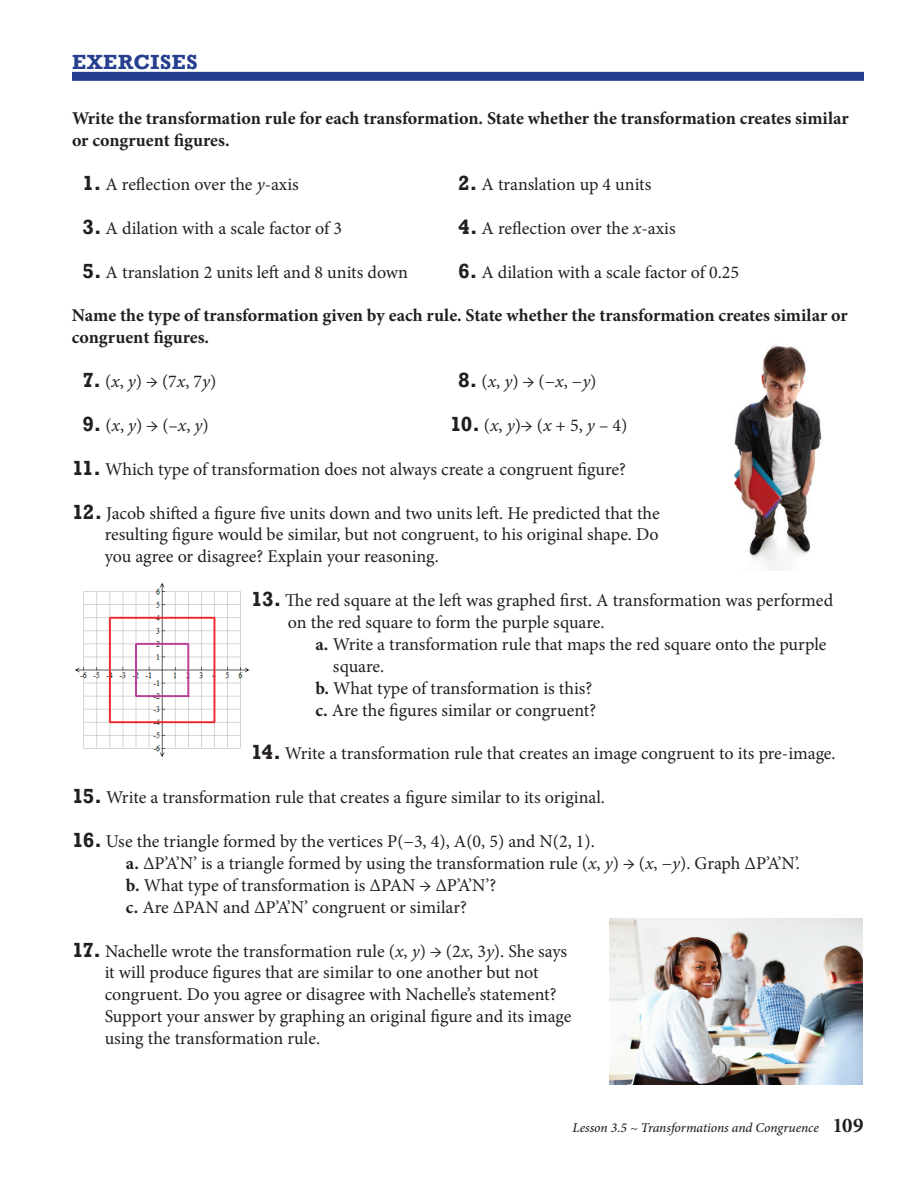
<style>
.page{position:relative;width:918px;height:1188px;background:#fff}
.page>*{position:absolute;margin:0;border:0;box-sizing:border-box;transform-origin:0 0}
.t1{font:700 21px "Rockwell";letter-spacing:.025em;color:#253f8e}
.t2{font:18px/21.9px "Minion Pro";color:#231f20}
.t3{font:700 18px/21.9px "Minion Pro";letter-spacing:-.005em;color:#231f20}
.t4{font:italic 500 13.5px "Minion Pro";letter-spacing:-.005em;color:#231f20}
.s1{font-family:"Rockwell";font-weight:700;font-size:21px}
.s2{font-style:italic}
.s3{font-weight:700}
.s4{font-weight:700;font-style:normal;font-size:21px}
</style>
<div class="page">
<div style="left:72px;top:72px;width:792px;height:9px;background:#253f8e"></div>
<img style="left:609px;top:918px;width:253px;height:166px">
<img style="left:75px;top:582px;width:175px;height:176px">
<img style="left:734px;top:345px;width:88px;height:225px">
<p class="t1" style="left:72px;top:49px;width:127px">EXERCISES</p>
<p class="t3" style="left:72px;top:107px;width:778px">Write the transformation rule for each transformation. State whether the transformation creates similar or congruent figures.</p>
<p class="t2" style="left:82px;top:173px;width:218px"><span class="s1">1.</span> A reflection over the <span class="s2">y</span>-axis</p>
<p class="t2" style="left:458px;top:173px;width:195px"><span class="s1">2.</span> A translation up 4 units</p>
<p class="t2" style="left:82px;top:217px;width:261px"><span class="s1">3.</span> A dilation with a scale factor of 3</p>
<p class="t2" style="left:458px;top:217px;width:219px"><span class="s1">4.</span> A reflection over the <span class="s2">x</span>-axis</p>
<p class="t2" style="left:82px;top:261px;width:327px"><span class="s1">5.</span> A translation 2 units left and 8 units down</p>
<p class="t2" style="left:458px;top:261px;width:283px"><span class="s1">6.</span> A dilation with a scale factor of 0.25</p>
<p class="t3" style="left:72px;top:305px;width:777px">Name the type of transformation given by each rule. State whether the transformation creates similar or congruent figures.</p>
<p class="t2" style="left:82px;top:371px;width:135px"><span class="s1">7.</span> (<span class="s2">x</span>, <span class="s2">y</span>) → (7<span class="s2">x</span>, 7<span class="s2">y</span>)</p>
<p class="t2" style="left:458px;top:371px;width:140px"><span class="s1">8.</span> (<span class="s2">x</span>, <span class="s2">y</span>) → (−<span class="s2">x</span>, −<span class="s2">y</span>)</p>
<p class="t2" style="left:82px;top:414px;width:128px"><span class="s1">9.</span> (<span class="s2">x</span>, <span class="s2">y</span>) → (–<span class="s2">x</span>, <span class="s2">y</span>)</p>
<p class="t2" style="left:450px;top:414px;width:179px"><span class="s1">10.</span> (<span class="s2">x</span>, <span class="s2">y</span>)→ (<span class="s2">x</span> + 5, <span class="s2">y</span> – 4)</p>
<p class="t2" style="left:72px;top:458px;width:556px"><span class="s1">11.</span> Which type of transformation does not always create a congruent figure?</p>
<p class="t2" style="left:105px;top:502px;width:557px;text-align:justify;text-indent:-33px"><span class="s1">12.</span> Jacob shifted a figure five units down and two units left. He predicted that the resulting figure would be similar, but not congruent, to his original shape. Do you agree or disagree? Explain your reasoning.</p>
<p class="t2" style="left:288px;top:590px;width:547px;text-indent:-37px"><span class="s1">13.</span> The red square at the left was graphed first. A transformation was performed on the red square to form the purple square.</p>
<p class="t2" style="left:315px;top:633px;width:513px"><span class="s3">a.</span> Write a transformation rule that maps the red square onto the purple</p>
<p class="t2" style="left:333px;top:655px;width:53px">square.</p>
<p class="t2" style="left:315px;top:677px;width:278px"><span class="s3">b.</span> What type of transformation is this?</p>
<p class="t2" style="left:315px;top:699px;width:282px"><span class="s3">c.</span> Are the figures similar or congruent?</p>
<p class="t2" style="left:251px;top:743px;width:586px"><span class="s1">14.</span> Write a transformation rule that creates an image congruent to its pre-image.</p>
<p class="t2" style="left:72px;top:787px;width:535px"><span class="s1">15.</span> Write a transformation rule that creates a figure similar to its original.</p>
<p class="t2" style="left:126px;top:830px;width:675px;text-indent:-54px"><span class="s1">16.</span> Use the triangle formed by the vertices P(−3, 4), A(0, 5) and N(2, 1).<br><span class="s3">a.</span> ∆P’A’N’ is a triangle formed by using the transformation rule (<span class="s2">x</span>, <span class="s2">y</span>) → (<span class="s2">x</span>, −<span class="s2">y</span>). Graph ∆P’A’N’. <span class="s3">b.</span> What type of transformation is ∆PAN → ∆P’A’N’?<br><span class="s3">c.</span> Are ∆PAN and ∆P’A’N’ congruent or similar?</p>
<p class="t2" style="left:105px;top:940px;width:468px;text-indent:-33px"><span class="s1">17.</span> Nachelle wrote the transformation rule (<span class="s2">x</span>, <span class="s2">y</span>) → (2<span class="s2">x</span>, 3<span class="s2">y</span>). She says it will produce figures that are similar to one another but not congruent. Do you agree or disagree with Nachelle’s statement?<br>Support your answer by graphing an original figure and its image using the transformation rule.</p>
<p class="t4" style="left:573px;top:1118px;width:293px">Lesson 3.5 ~ Transformations and Congruence <span class="s4">109</span></p>
</div>
